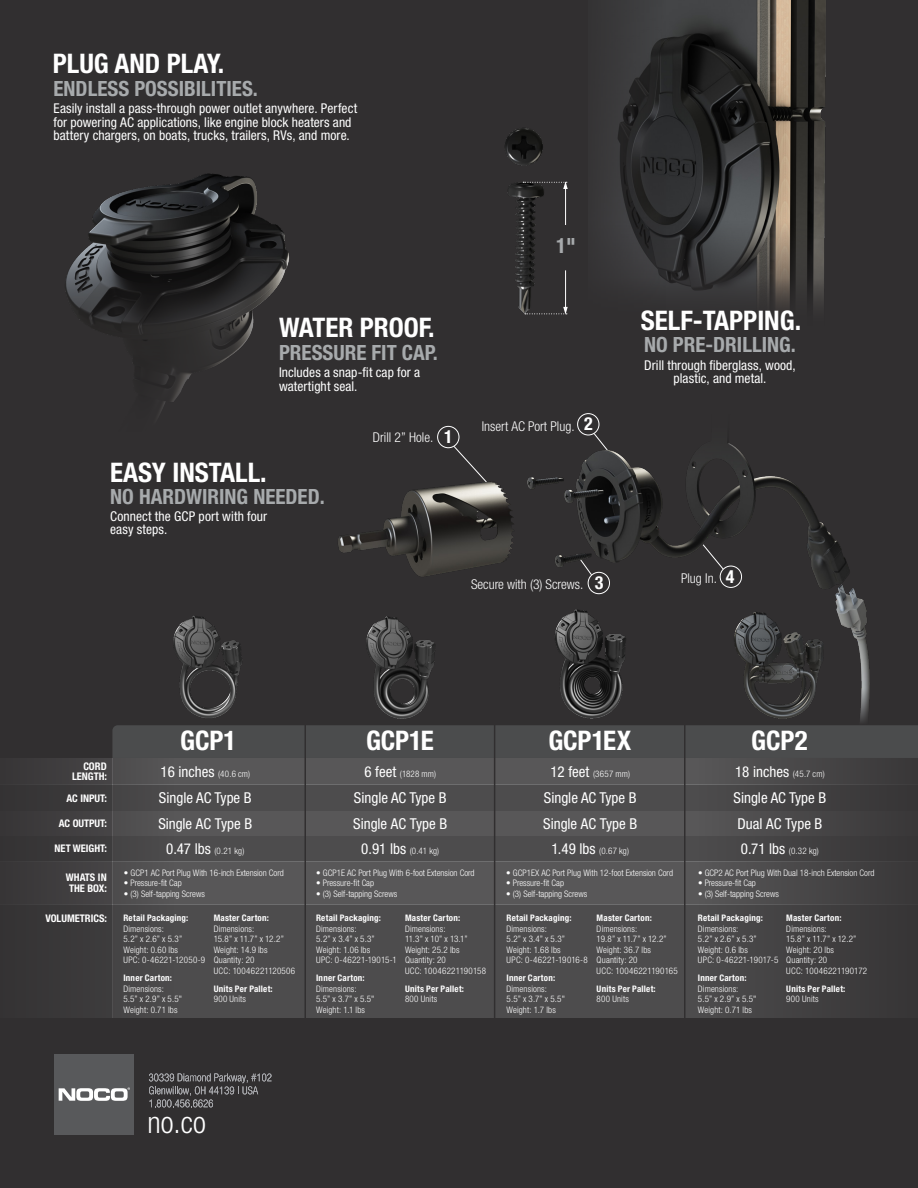
<style>
.page{position:relative;width:918px;height:1188px;background:#312f30}
.page>*{position:absolute;margin:0;border:0;box-sizing:border-box;transform-origin:0 0}
.t1{font:300 condensed 30px "Helvetica Neue LT Std";color:#fff}
.t2{font:700 condensed 27px "Helvetica Neue LTW1 G";color:#fff}
.t3{font:700 condensed 21px "Helvetica Neue LTW1 G";color:#a7aaac}
.t4{font:700 condensed 18px "Helvetica Neue LTW1 G";color:#fff}
.t5{font:condensed 15px "Helvetica Neue LTW1 G";color:#fff}
.t6{font:condensed 13.5px/13.5px "Helvetica Neue LTW1 G";letter-spacing:.005em;color:#fff}
.t7{font:300 condensed 13.5px "Helvetica Neue LTW1 G";color:#fff}
.t8{font:700 condensed 10.5px/10.5px "Helvetica Neue LTW1 G";color:#fff;text-align:right}
.t9{font:300 condensed 9px/10.5px "Helvetica Neue LTW1 G";letter-spacing:.015em;color:#fff}
.t10{font:700 condensed 9px/10.5px "Helvetica Neue LTW1 G";letter-spacing:.02em;color:#fff}
.s1{font-weight:300;font-size:9px}
.s2{font-weight:400;font-size:15px}
.s3{font-weight:700}
.s4{font-weight:300}
</style>
<div class="page">
<img style="left:666px;top:0;width:160px;height:222px">
<div style="left:112px;top:905px;width:806px;height:113px;background:#4d4c4d"></div>
<div style="left:112px;top:861px;width:806px;height:44px;background:#585758"></div>
<div style="left:112px;top:785px;width:806px;height:26px;background:#4d4c4d"></div>
<div style="left:112px;top:758px;width:806px;height:27px;background:#585758"></div>
<div style="left:112px;top:811px;width:806px;height:25px;background:#585758"></div>
<div style="left:112px;top:836px;width:806px;height:25px;background:#4d4c4d"></div>
<div style="left:698px;top:757px;width:220px;height:261px;background:linear-gradient(to right,#515051,#373536)"></div>
<div style="left:0;top:758px;width:173px;height:261px;background:linear-gradient(to right,#323031,#504f50)"></div>
<div style="left:112px;top:725px;width:806px;height:33px;background:#4b4c4d"></div>
<hr style="left:304px;top:725px;width:2px;height:310px;background:#312f30">
<hr style="left:494px;top:725px;width:1px;height:312px;background:#312f30">
<hr style="left:684px;top:724px;width:2px;height:313px;background:#312f30">
<svg style="left:149px;top:1074px;width:122px;height:33px"></svg>
<div style="left:54px;top:1054px;width:79px;height:80px;background:#58595b"></div>
<svg style="left:59px;top:1087px;width:71px;height:14px"></svg>
<svg style="left:666px;top:222px;width:159px;height:87px"></svg>
<svg style="left:601px;top:0;width:65px;height:289px;fill:#383739"></svg>
<div style="left:577px;top:413px;width:22px;height:22px;border:1px solid #fff;border-radius:50%"></div>
<img style="left:173px;top:616px;width:69px;height:102px">
<img style="left:66px;top:173px;width:223px;height:242px">
<img style="left:338px;top:414px;width:532px;height:305px">
<img style="left:505px;top:128px;width:63px;height:187px">
<hr style="left:565px;top:270px;width:1px;height:43px;background:#fff">
<hr style="left:565px;top:182px;width:1px;height:43px;background:#fff">
<div style="left:687px;top:410px;width:71px;height:61px;background:#312f30"></div>
<div style="left:832px;top:688px;width:71px;height:37px;background:#312f30"></div>
<svg style="left:523px;top:182px;width:45px;height:7px"></svg>
<svg style="left:525px;top:307px;width:43px;height:8px"></svg>
<p class="t2" style="left:53px;top:48px;width:173px">PLUG AND PLAY.</p>
<p class="t3" style="left:54px;top:76px;width:206px">ENDLESS POSSIBILITIES.</p>
<p class="t6" style="left:54px;top:102px;width:305px">Easily install a pass-through power outlet anywhere. Perfect</p>
<p class="t6" style="left:54px;top:115px;width:300px">for powering AC applications, like engine block heaters and</p>
<p class="t6" style="left:54px;top:129px;width:298px">battery chargers, on boats, trucks, trailers, RVs, and more.</p>
<p class="t3" style="left:556px;top:233px;width:21px">1"</p>
<p class="t2" style="left:279px;top:312px;width:157px">WATER PROOF.</p>
<p class="t3" style="left:279px;top:340px;width:161px">PRESSURE FIT CAP.</p>
<p class="t2" style="left:110px;top:456px;width:158px">EASY INSTALL.</p>
<p class="t6" style="left:279px;top:366px;width:143px">Includes a snap-fit cap for a watertight seal.</p>
<p class="t7" style="left:373px;top:429px;width:62px">Drill 2” Hole.</p>
<p class="t3" style="left:110px;top:484px;width:216px">NO HARDWIRING NEEDED.</p>
<p class="t6" style="left:110px;top:509px;width:158px">Connect the GCP port with four easy steps.</p>
<p class="t4" style="left:444px;top:426px;width:10px">1</p>
<p class="t7" style="left:482px;top:418px;width:94px">Insert AC Port Plug.</p>
<p class="t4" style="left:584px;top:413px;width:10px">2</p>
<p class="t7" style="left:471px;top:577px;width:114px">Secure with (3) Screws.</p>
<p class="t4" style="left:595px;top:572px;width:10px">3</p>
<p class="t2" style="left:641px;top:304px;width:162px">SELF-TAPPING.</p>
<p class="t3" style="left:644px;top:332px;width:153px">NO PRE-DRILLING.</p>
<p class="t6" style="left:644px;top:358px;width:153px;text-align:center">Drill through fiberglass, wood, plastic, and metal.</p>
<p class="t7" style="left:681px;top:570px;width:37px">Plug In.</p>
<p class="t4" style="left:726px;top:566px;width:10px">4</p>
<p class="t8" style="left:72px;top:761px;width:37px">CORD<br>LENGTH:</p>
<p class="t8" style="left:66px;top:793px;width:42px">AC INPUT:</p>
<p class="t8" style="left:59px;top:818px;width:50px">AC OUTPUT:</p>
<p class="t8" style="left:55px;top:843px;width:54px">NET WEIGHT:</p>
<p class="t8" style="left:66px;top:872px;width:42px">WHATS IN</p>
<p class="t8" style="left:69px;top:883px;width:40px">THE BOX:</p>
<p class="t8" style="left:45px;top:914px;width:63px">VOLUMETRICS:</p>
<p class="t2" style="left:180px;top:724px;width:58px">GCP1</p>
<p class="t2" style="left:366px;top:724px;width:69px">GCP1E</p>
<p class="t2" style="left:548px;top:724px;width:84px">GCP1EX</p>
<p class="t2" style="left:751px;top:724px;width:58px">GCP2</p>
<p class="t5" style="left:160px;top:763px;width:91px">16 inches <span class="s1">(40.6 cm)</span></p>
<p class="t9" style="left:364px;top:768px;width:73px"><span class="s2">6 feet</span> (1828 mm)</p>
<p class="t9" style="left:550px;top:768px;width:81px"><span class="s2">12 feet</span> (3657 mm)</p>
<p class="t5" style="left:735px;top:763px;width:91px">18 inches <span class="s1">(45.7 cm)</span></p>
<p class="t5" style="left:159px;top:789px;width:94px">Single AC Type B</p>
<p class="t5" style="left:354px;top:789px;width:94px">Single AC Type B</p>
<p class="t5" style="left:544px;top:789px;width:94px">Single AC Type B</p>
<p class="t5" style="left:734px;top:789px;width:94px">Single AC Type B</p>
<p class="t5" style="left:158px;top:815px;width:95px">Single AC Type B</p>
<p class="t5" style="left:353px;top:815px;width:95px">Single AC Type B</p>
<p class="t5" style="left:543px;top:815px;width:95px">Single AC Type B</p>
<p class="t5" style="left:737px;top:815px;width:87px">Dual AC Type B</p>
<p class="t9" style="left:166px;top:846px;width:80px"><span class="s2">0.47 lbs</span> (0.21 kg)</p>
<p class="t9" style="left:361px;top:846px;width:79px"><span class="s2">0.91 lbs</span> (0.41 kg)</p>
<p class="t9" style="left:551px;top:846px;width:79px"><span class="s2">1.49 lbs</span> (0.67 kg)</p>
<p class="t9" style="left:741px;top:846px;width:80px"><span class="s2">0.71 lbs</span> (0.32 kg)</p>
<p class="t9" style="left:124px;top:867px;width:161px">• GCP1 AC Port Plug With 16-inch Extension Cord</p>
<p class="t9" style="left:124px;top:878px;width:59px">• Pressure-fit Cap</p>
<p class="t9" style="left:124px;top:888px;width:82px">• (3) Self-tapping Screws</p>
<p class="t9" style="left:123px;top:913px;width:83px"><span class="s3">Retail Packaging:<br></span>Dimensions:<br>5.2” x 2.6” x 5.3”<br>Weight: 0.60 lbs<br>UPC: 0-46221-12050-9</p>
<p class="t9" style="left:123px;top:973px;width:60px"><span class="s3">Inner Carton:<br></span>Dimensions:<br>5.5” x 2.9” x 5.5"<br>Weight: 0.71 lbs</p>
<p class="t9" style="left:214px;top:913px;width:83px"><span class="s3">Master Carton:<br></span>Dimensions:<br>15.8” x 11.7” x 12.2”<br>Weight: 14.9 lbs<br>Quantity: 20<br>UCC: 10046221120506</p>
<p class="t10" style="left:214px;top:983px;width:61px">Units Per Pallet:<br><span class="s4">900 Units</span></p>
<p class="t9" style="left:316px;top:867px;width:160px">• GCP1E AC Port Plug With 6-foot Extension Cord</p>
<p class="t9" style="left:316px;top:878px;width:59px">• Pressure-fit Cap</p>
<p class="t9" style="left:316px;top:888px;width:82px">• (3) Self-tapping Screws</p>
<p class="t9" style="left:316px;top:913px;width:82px"><span class="s3">Retail Packaging:<br></span>Dimensions:<br>5.2” x 3.4” x 5.3”<br>Weight: 1.06 lbs<br>UPC: 0-46221-19015-1</p>
<p class="t9" style="left:316px;top:973px;width:60px"><span class="s3">Inner Carton:<br></span>Dimensions:<br>5.5” x 3.7” x 5.5"<br>Weight: 1.1 lbs</p>
<p class="t9" style="left:405px;top:913px;width:83px"><span class="s3">Master Carton:<br></span>Dimensions:<br>11.3” x 10” x 13.1”<br>Weight: 25.2 lbs<br>Quantity: 20<br>UCC: 10046221190158</p>
<p class="t10" style="left:405px;top:983px;width:61px">Units Per Pallet:<br><span class="s4">800 Units</span></p>
<p class="t9" style="left:506px;top:867px;width:168px">• GCP1EX AC Port Plug With 12-foot Extension Cord</p>
<p class="t9" style="left:506px;top:878px;width:59px">• Pressure-fit Cap</p>
<p class="t9" style="left:506px;top:888px;width:82px">• (3) Self-tapping Screws</p>
<p class="t9" style="left:507px;top:913px;width:83px"><span class="s3">Retail Packaging:<br></span>Dimensions:<br>5.2” x 3.4” x 5.3”<br>Weight: 1.68 lbs<br>UPC: 0-46221-19016-8</p>
<p class="t9" style="left:507px;top:973px;width:60px"><span class="s3">Inner Carton:<br></span>Dimensions:<br>5.5” x 3.7” x 5.5"<br>Weight: 1.7 lbs</p>
<p class="t9" style="left:597px;top:913px;width:83px"><span class="s3">Master Carton:<br></span>Dimensions:<br>19.8” x 11.7” x 12.2”<br>Weight: 36.7 lbs<br>Quantity: 20<br>UCC: 10046221190165</p>
<p class="t10" style="left:597px;top:983px;width:61px">Units Per Pallet:<br><span class="s4">800 Units</span></p>
<p class="t9" style="left:698px;top:867px;width:178px">• GCP2 AC Port Plug With Dual 18-inch Extension Cord</p>
<p class="t9" style="left:698px;top:878px;width:59px">• Pressure-fit Cap</p>
<p class="t9" style="left:698px;top:888px;width:82px">• (3) Self-tapping Screws</p>
<p class="t9" style="left:698px;top:913px;width:82px"><span class="s3">Retail Packaging:<br></span>Dimensions:<br>5.2” x 2.6” x 5.3”<br>Weight: 0.6 lbs<br>UPC: 0-46221-19017-5</p>
<p class="t9" style="left:698px;top:973px;width:60px"><span class="s3">Inner Carton:<br></span>Dimensions:<br>5.5” x 2.9” x 5.5"<br>Weight: 0.71 lbs</p>
<p class="t9" style="left:786px;top:913px;width:82px"><span class="s3">Master Carton:<br></span>Dimensions:<br>15.8” x 11.7” x 12.2”<br>Weight: 20 lbs<br>Quantity: 20<br>UCC: 10046221190172</p>
<p class="t10" style="left:786px;top:983px;width:61px">Units Per Pallet:<br><span class="s4">900 Units</span></p>
<p class="t1" style="left:148px;top:1105px;width:60px">no.co</p>
</div>
